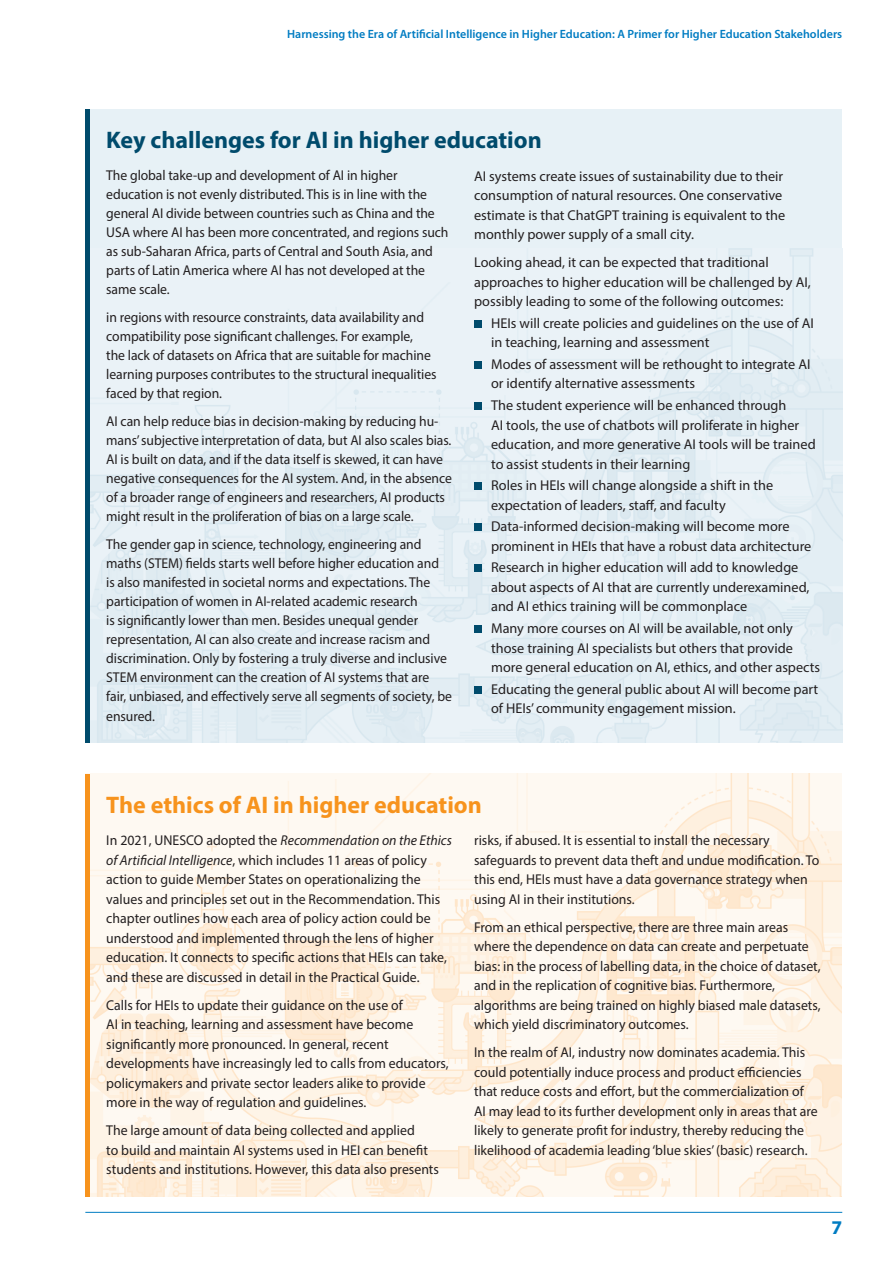
<style>
.page{position:relative;width:893px;height:1263px;background:#fff}
.page>*{position:absolute;margin:0;border:0;box-sizing:border-box;transform-origin:0 0}
.t1{font:700 24px "Myriad Pro";color:#004b6c}
.t2{font:700 24px "Myriad Pro";color:#f7931d}
.t3{font:700 19.5px "Myriad Pro";color:#007cc2}
.t4{font:14.25px/19.5px "Myriad Pro";color:#231f20}
.t5{font:14.25px/19px "Myriad Pro";color:#231f20;scale:.96 1}
.t6{font:600 12px "Myriad Pro";color:#007cc2}
.s1{font-style:italic}
</style>
<div class="page">
<hr style="left:85px;top:1212px;width:757px;height:1px;background:#007cc2">
<div style="left:85px;top:109px;width:757px;height:634px;background:#e7f1f6"></div>
<img style="left:89px;top:248px;width:753px;height:495px">
<hr style="left:85px;top:109px;width:4px;height:634px;background:#004b6c">
<div style="left:474px;top:320px;width:8px;height:8px;background:#004b6c"></div>
<div style="left:474px;top:361px;width:8px;height:8px;background:#004b6c"></div>
<div style="left:474px;top:402px;width:8px;height:8px;background:#004b6c"></div>
<div style="left:474px;top:482px;width:8px;height:8px;background:#004b6c"></div>
<div style="left:474px;top:523px;width:8px;height:8px;background:#004b6c"></div>
<div style="left:474px;top:564px;width:8px;height:8px;background:#004b6c"></div>
<div style="left:474px;top:625px;width:8px;height:8px;background:#004b6c"></div>
<div style="left:474px;top:686px;width:8px;height:8px;background:#004b6c"></div>
<img style="left:89px;top:774px;width:753px;height:423px">
<hr style="left:85px;top:774px;width:4px;height:423px;background:#f7931d">
<p class="t6" style="left:287px;top:28px;width:557px">Harnessing the Era of Artificial Intelligence in Higher Education: A Primer for Higher Education Stakeholders</p>
<h1 class="t1" style="left:106px;top:125px;width:437px">Key challenges for AI in higher education</h1>
<p class="t5" style="left:106px;top:166px;width:358px">The global take-up and development of AI in higher education is not evenly distributed. This is in line with the general AI divide between countries such as China and the USA where AI has been more concentrated, and regions such as sub-Saharan Africa, parts of Central and South Asia, and parts of Latin America where AI has not developed at the same scale.</p>
<p class="t5" style="left:106px;top:307px;width:345px">in regions with resource constraints, data availability and compatibility pose significant challenges. For example,<br>the lack of datasets on Africa that are suitable for machine learning purposes contributes to the structural inequalities faced by that region.</p>
<p class="t5" style="left:106px;top:411px;width:361px">AI can help reduce bias in decision-making by reducing hu&shy;mans’ subjective interpretation of data, but AI also scales bias.<br>AI is built on data, and if the data itself is skewed, it can have negative consequences for the AI system. And, in the absence of a broader range of engineers and researchers, AI products might result in the proliferation of bias on a large scale.</p>
<p class="t5" style="left:106px;top:534px;width:362px">The gender gap in science, technology, engineering and maths (STEM) fields starts well before higher education and<br>is also manifested in societal norms and expectations. The participation of women in AI-related academic research<br>is significantly lower than men. Besides unequal gender representation, AI can also create and increase racism and discrimination. Only by fostering a truly diverse and inclusive STEM environment can the creation of AI systems that are fair, unbiased, and effectively serve all segments of society, be ensured.</p>
<p class="t4" style="left:474px;top:166px;width:313px">AI systems create issues of sustainability due to their consumption of natural resources. One conservative estimate is that ChatGPT training is equivalent to the monthly power supply of a small city.</p>
<p class="t4" style="left:474px;top:252px;width:338px">Looking ahead, it can be expected that traditional approaches to higher education will be challenged by AI, possibly leading to some of the following outcomes:</p>
<p class="t4" style="left:491px;top:313px;width:324px">HEIs will create policies and guidelines on the use of AI in teaching, learning and assessment</p>
<p class="t4" style="left:491px;top:354px;width:321px">Modes of assessment will be rethought to integrate AI or identify alternative assessments</p>
<p class="t4" style="left:491px;top:395px;width:326px">The student experience will be enhanced through<br>AI tools, the use of chatbots will proliferate in higher education, and more generative AI tools will be trained to assist students in their learning</p>
<p class="t4" style="left:491px;top:475px;width:284px">Roles in HEIs will change alongside a shift in the expectation of leaders, staff, and faculty</p>
<p class="t4" style="left:491px;top:516px;width:322px">Data-informed decision-making will become more prominent in HEIs that have a robust data architecture</p>
<p class="t4" style="left:491px;top:558px;width:320px">Research in higher education will add to knowledge about aspects of AI that are currently underexamined, and AI ethics training will be commonplace</p>
<p class="t4" style="left:491px;top:618px;width:330px">Many more courses on AI will be available, not only those training AI specialists but others that provide more general education on AI, ethics, and other aspects</p>
<p class="t4" style="left:491px;top:679px;width:329px">Educating the general public about AI will become part of HEIs’ community engagement mission.</p>
<h1 class="t2" style="left:106px;top:789px;width:377px">The ethics of AI in higher education</h1>
<p class="t4" style="left:106px;top:831px;width:347px">In 2021, UNESCO adopted the <span class="s1">Recommendation on the Ethics of Artificial Intelligence</span>, which includes 11 areas of policy action to guide Member States on operationalizing the values and principles set out in the Recommendation. This chapter outlines how each area of policy action could be understood and implemented through the lens of higher education. It connects to specific actions that HEIs can take, and these are discussed in detail in the Practical Guide.</p>
<p class="t4" style="left:106px;top:995px;width:344px">Calls for HEIs to update their guidance on the use of<br>AI in teaching, learning and assessment have become significantly more pronounced. In general, recent developments have increasingly led to calls from educators, policymakers and private sector leaders alike to provide more in the way of regulation and guidelines.</p>
<p class="t4" style="left:106px;top:1120px;width:334px">The large amount of data being collected and applied<br>to build and maintain AI systems used in HEI can benefit students and institutions. However, this data also presents</p>
<p class="t4" style="left:474px;top:830px;width:347px">risks, if abused. It is essential to install the necessary safeguards to prevent data theft and undue modification. To this end, HEIs must have a data governance strategy when using AI in their institutions.</p>
<p class="t4" style="left:474px;top:917px;width:348px">From an ethical perspective, there are three main areas where the dependence on data can create and perpetuate bias: in the process of labelling data, in the choice of dataset, and in the replication of cognitive bias. Furthermore, algorithms are being trained on highly biased male datasets, which yield discriminatory outcomes.</p>
<p class="t4" style="left:474px;top:1042px;width:345px">In the realm of AI, industry now dominates academia. This could potentially induce process and product efficiencies that reduce costs and effort, but the commercialization of AI may lead to its further development only in areas that are likely to generate profit for industry, thereby reducing the likelihood of academia leading ‘blue skies’ (basic) research.</p>
<h2 class="t3" style="left:831px;top:1215px;width:12px">7</h2>
</div>
